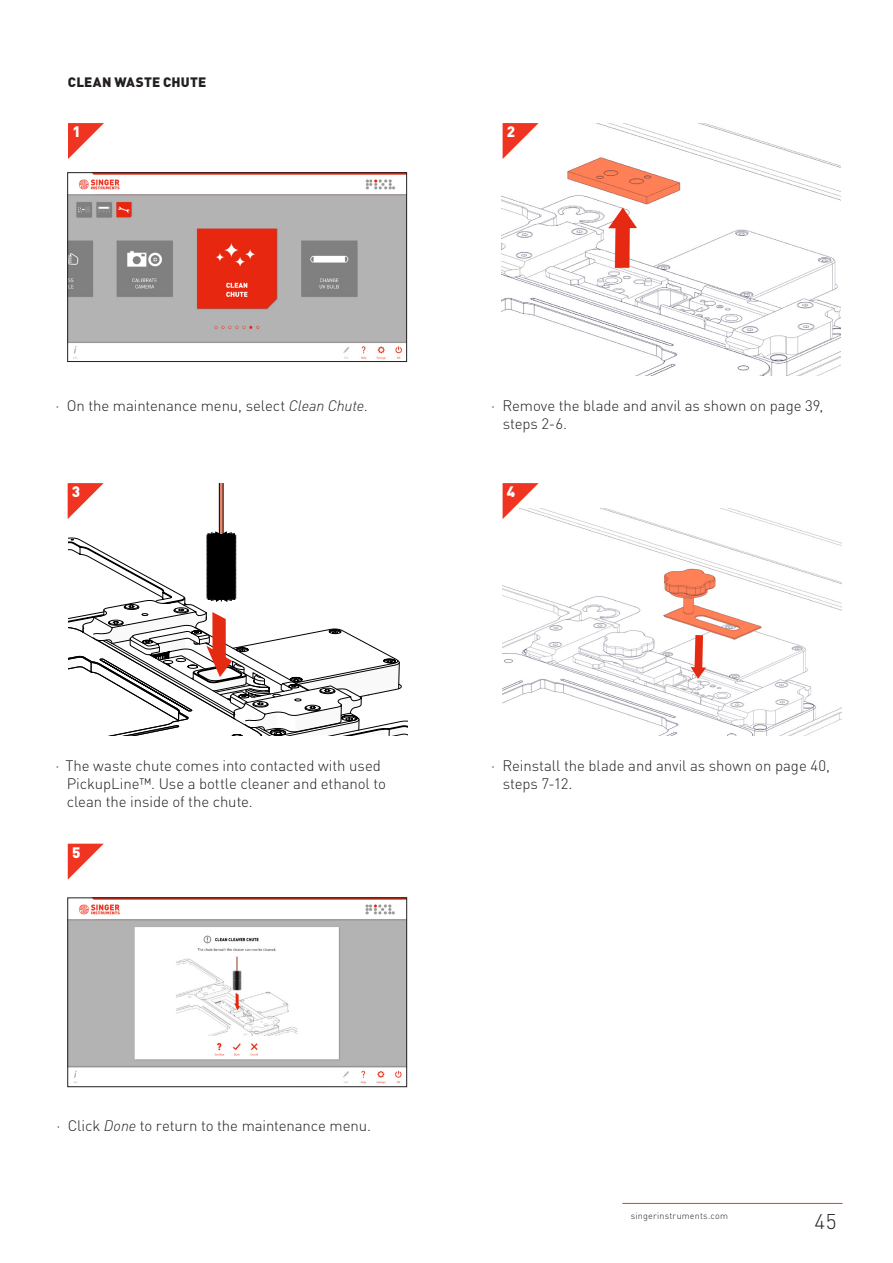
<style>
.page{position:relative;width:893px;height:1263px;background:#fff}
.page>*{position:absolute;margin:0;border:0;box-sizing:border-box;transform-origin:0 0}
.t1{font:300 21px "DINOT";color:#231f20}
.t2{font:300 15px/18px "DINOT";letter-spacing:-.005em;color:#231f20}
.t3{font:900 15px "DINOT";color:#fff}
.Body{font:900 13.5px "DINOT";letter-spacing:.015em;color:#231f20}
.t4{font:300 9px "DINOT";letter-spacing:.02em;color:#231f20}
.s1{font-style:italic}
</style>
<div class="page">
<hr style="left:622px;top:1203px;width:220px;height:1px;background:#ef3522">
<img style="left:501px;top:123px;width:339px;height:252px">
<img style="left:503px;top:508px;width:339px;height:227px">
<svg style="left:68px;top:483px;width:339px;height:253px"></svg>
<svg style="left:503px;top:483px;width:36px;height:36px"></svg>
<svg style="left:68px;top:123px;width:36px;height:36px"></svg>
<svg style="left:503px;top:123px;width:36px;height:36px"></svg>
<img style="left:69px;top:174px;width:336px;height:186px">
<div style="left:67px;top:172px;width:340px;height:190px;border:1px solid #231f20"></div>
<svg style="left:68px;top:844px;width:36px;height:36px"></svg>
<img style="left:70px;top:904px;width:335px;height:180px">
<div style="left:68px;top:898px;width:339px;height:189px;border:1px solid #231f20"></div>
<p class="Body" style="left:68px;top:73px;width:140px">CLEAN WASTE CHUTE</p>
<p class="t3" style="left:72px;top:122px;width:10px">1</p>
<p class="t3" style="left:507px;top:122px;width:10px">2</p>
<p class="t2" style="left:55px;top:396px;width:314px">· On the maintenance menu, select <span class="s1">Clean Chute</span>.</p>
<p class="t2" style="left:503px;top:396px;width:322px;text-indent:-11px">· Remove the blade and anvil as shown on page 39, steps 2-6.</p>
<p class="t3" style="left:72px;top:482px;width:10px">3</p>
<p class="t3" style="left:507px;top:482px;width:10px">4</p>
<p class="t2" style="left:67px;top:756px;width:321px;text-indent:-11px">· The waste chute comes into contacted with used<br>PickupLine™. Use a bottle cleaner and ethanol to clean the inside of the chute.</p>
<p class="t3" style="left:72px;top:842px;width:10px">5</p>
<p class="t2" style="left:56px;top:1116px;width:316px">· Click <span class="s1">Done</span> to return to the maintenance menu.</p>
<p class="t2" style="left:503px;top:756px;width:329px;text-indent:-11px">· Reinstall the blade and anvil as shown on page 40, steps 7-12.</p>
<p class="t4" style="left:631px;top:1210px;width:99px">singerinstruments.com</p>
<h1 class="t1" style="left:814px;top:1208px;width:24px">45</h1>
</div>
